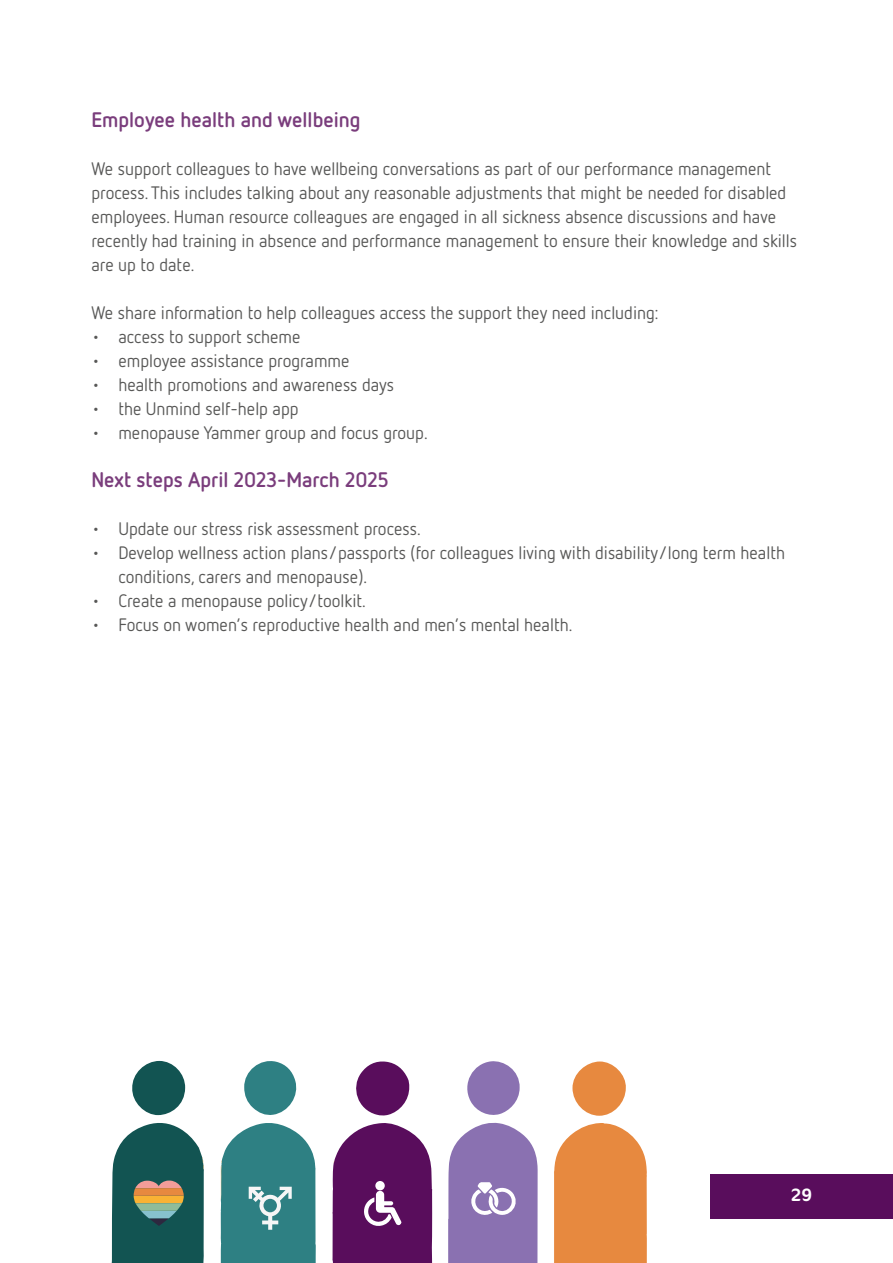
<style>
.page{position:relative;width:893px;height:1263px;background:#fff}
.page>*{position:absolute;margin:0;border:0;box-sizing:border-box;transform-origin:0 0}
.t1{font:700 21px "Netto OT";color:#7a3d7c}
.t2{font:18px/24px "Netto OT";color:#575756}
.t3{font:18px "Cocon OT";color:#fff}
</style>
<div class="page">
<div style="left:710px;top:1174px;width:183px;height:44px;background:#590d5c"></div>
<svg style="left:572px;top:1061px;width:54px;height:55px"></svg>
<svg style="left:554px;top:1123px;width:93px;height:140px;background:#e8924e"></svg>
<svg style="left:112px;top:1060px;width:320px;height:203px"></svg>
<div style="left:375px;top:1181px;width:10px;height:9px;background:#fff;border-radius:50%"></div>
<svg style="left:448px;top:1061px;width:90px;height:202px"></svg>
<p class="t1" style="left:91px;top:106px;width:271px">Employee health and wellbeing</p>
<p class="t2" style="left:91px;top:156px;width:707px">We support colleagues to have wellbeing conversations as part of our performance management process. This includes talking about any reasonable adjustments that might be needed for disabled employees. Human resource colleagues are engaged in all sickness absence discussions and have recently had training in absence and performance management to ensure their knowledge and skills are up to date.</p>
<p class="t2" style="left:91px;top:300px;width:569px">We share information to help colleagues access the support they need including:</p>
<p class="t2" style="left:91px;top:324px;width:211px">• access to support scheme</p>
<p class="t2" style="left:91px;top:348px;width:260px">• employee assistance programme</p>
<p class="t2" style="left:91px;top:372px;width:304px">• health promotions and awareness days</p>
<p class="t2" style="left:91px;top:396px;width:209px">• the Unmind self-help app</p>
<p class="t2" style="left:91px;top:420px;width:338px">• menopause Yammer group and focus group.</p>
<p class="t1" style="left:91px;top:466px;width:299px">Next steps April 2023-March 2025</p>
<p class="t2" style="left:91px;top:516px;width:331px">• Update our stress risk assessment process.</p>
<p class="t2" style="left:118px;top:540px;width:668px;text-indent:-27px">• Develop wellness action plans/passports (for colleagues living with disability/long term health conditions, carers and menopause).</p>
<p class="t2" style="left:91px;top:588px;width:276px">• Create a menopause policy/toolkit.</p>
<p class="t2" style="left:91px;top:612px;width:482px">• Focus on women’s reproductive health and men’s mental health.</p>
<p class="t3" style="left:791px;top:1185px;width:23px">29</p>
</div>
